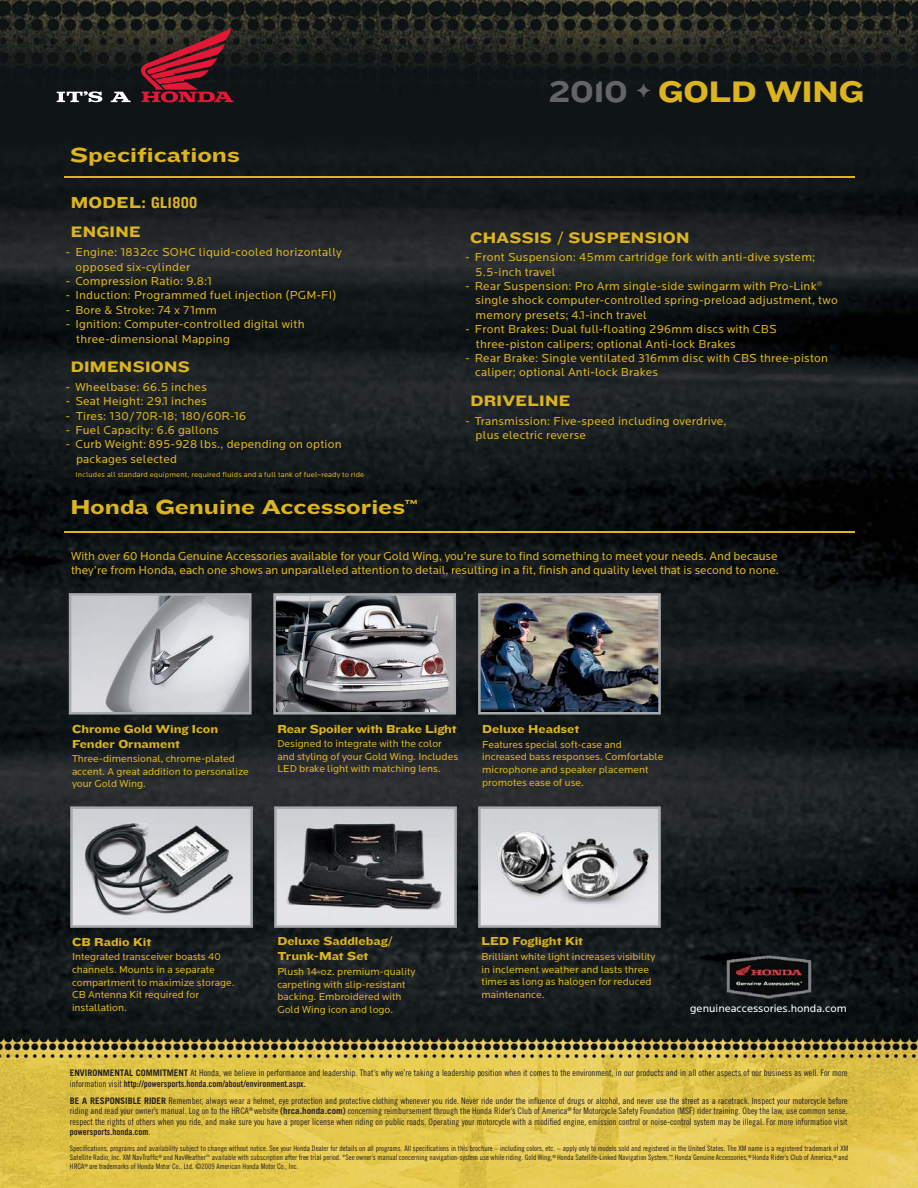
<style>
.page{position:relative;width:918px;height:1188px;background:#fff}
.page>*{position:absolute;margin:0;border:0;box-sizing:border-box;transform-origin:0 0}
.t1{font:30.75px "Knockout 53 Heviweight";letter-spacing:-.005em;color:#dcb41e}
.t2{font:21px "Knockout 54 Sumo";color:#dcb41e}
.t3{font:16.5px "Knockout 53 Heviweight";letter-spacing:.02em;color:#dcb41e}
.t4{font:15.75px "Knockout 53 Heviweight";letter-spacing:.02em;color:#dcb41e}
.t5{font:12px/14.4px "Locator";letter-spacing:.02em;color:#dcb41e}
.t6{font:12px/14.4px "Locator";color:#dcb41e}
.t7{font:12px/15px "Knockout 53 Heviweight";color:#dcb41e}
.t8{font:11.25px "Locator";color:#fff}
.t9{font:10.5px/12.6px "Locator";color:#dcb41e}
.t10{font:9px/10.5px "Trade Gothic Cond Eighteen";color:#231f20;text-align:justify}
.t11{font:9px "Trade Gothic Bold Cond Twenty";color:#231f20}
.t12{font:7.5px/9px "Trade Gothic Cond Eighteen";color:#231f20;text-align:justify}
.t13{font:7.5px "Locator";letter-spacing:.02em;color:#dcb41e}
.t14{font:6.15px "Knockout 54 Sumo";color:#dcb41e}
.s1{font-family:"Knockout 50 Welterweight"}
.s2{color:#636466}
.s3{font-family:"Monotype Sorts";font-size:18.3px;color:#636466}
.s4{font-family:"Trade Gothic";font-weight:700}
.s5{font-family:"Trade Gothic Cond Eighteen"}
</style>
<div class="page">
<img style="left:0;top:0;width:918px;height:1188px">
<img style="left:478px;top:593px;width:183px;height:122px">
<svg style="left:69px;top:593px;width:183px;height:122px;background:#bec0c5"></svg>
<svg style="left:273px;top:593px;width:183px;height:122px;background:#838185"></svg>
<svg style="left:70px;top:806px;width:183px;height:122px;background:#aeb0b4"></svg>
<svg style="left:478px;top:806px;width:183px;height:122px;background:#bdbec1"></svg>
<svg style="left:274px;top:806px;width:183px;height:122px;background:#85878a"></svg>
<hr style="left:64px;top:176px;width:791px;height:2px;background:#dcb41e">
<hr style="left:64px;top:531px;width:791px;height:2px;background:#dcb41e">
<svg style="left:111px;top:92px;width:20px;height:10px"></svg>
<svg style="left:141px;top:28px;width:93px;height:74px;background:#671c26"></svg>
<svg style="left:57px;top:91px;width:45px;height:11px"></svg>
<img style="left:726px;top:955px;width:86px;height:43px">
<h2 class="t2" style="left:70px;top:147px;width:171px">Specifications</h2>
<h3 class="t3" style="left:71px;top:196px;width:128px">MODEL: <span class="s1">GL1800</span></h3>
<h1 class="t1" style="left:549px;top:80px;width:317px"><span class="s2">2010</span> <span class="s3">F</span> GOLD WING</h1>
<h3 class="t4" style="left:71px;top:226px;width:72px">ENGINE</h3>
<p class="t5" style="left:76px;top:246px;width:268px;text-indent:-10px">- Engine: 1832cc SOHC liquid-cooled horizontally opposed six-cylinder</p>
<p class="t5" style="left:66px;top:275px;width:148px">- Compression Ratio: 9.8:1</p>
<p class="t5" style="left:66px;top:289px;width:272px">- Induction: Programmed fuel injection (PGM-FI)</p>
<p class="t5" style="left:66px;top:304px;width:152px">- Bore &amp; Stroke: 74 x 71mm</p>
<p class="t5" style="left:76px;top:318px;width:230px;text-indent:-10px">- Ignition: Computer-controlled digital with three-dimensional Mapping</p>
<h3 class="t4" style="left:470px;top:231px;width:221px">CHASSIS / SUSPENSION</h3>
<p class="t5" style="left:475px;top:251px;width:342px;text-indent:-10px">- Front Suspension: 45mm cartridge fork with anti-dive system;<br>5.5-inch travel</p>
<p class="t5" style="left:475px;top:280px;width:364px;text-indent:-10px">- Rear Suspension: Pro Arm single-side swingarm with Pro-Link<sup>® </sup>single shock computer-controlled spring-preload adjustment, two memory presets; 4.1-inch travel</p>
<p class="t5" style="left:476px;top:323px;width:302px;text-indent:-10px">- Front Brakes: Dual full-floating 296mm discs with CBS three-piston calipers; optional Anti-lock Brakes</p>
<p class="t5" style="left:475px;top:352px;width:354px;text-indent:-10px">- Rear Brake: Single ventilated 316mm disc with CBS three-piston caliper; optional Anti-lock Brakes</p>
<h3 class="t4" style="left:71px;top:361px;width:121px">DIMENSIONS</h3>
<p class="t5" style="left:66px;top:381px;width:143px">- Wheelbase: 66.5 inches</p>
<p class="t5" style="left:66px;top:395px;width:142px">- Seat Height: 29.1 inches</p>
<p class="t5" style="left:66px;top:410px;width:182px">- Tires: 130/70R-18; 180/60R-16</p>
<p class="t5" style="left:66px;top:424px;width:154px">- Fuel Capacity: 6.6 gallons</p>
<p class="t5" style="left:76px;top:438px;width:267px;text-indent:-10px">- Curb Weight: 895-928 lbs., depending on option packages selected</p>
<p class="t13" style="left:76px;top:472px;width:290px">Includes all standard equipment, required fluids and a full tank of fuel–ready to ride</p>
<h2 class="t2" style="left:70px;top:499px;width:336px">Honda Genuine Accessories</h2>
<p class="t14" style="left:405px;top:500px;width:14px">TM</p>
<p class="t6" style="left:71px;top:550px;width:709px">With over 60 Honda Genuine Accessories available for your Gold Wing, you’re sure to find something to meet your needs. And because they’re from Honda, each one shows an unparalleled attention to detail, resulting in a fit, finish and quality level that is second to none.</p>
<h3 class="t4" style="left:470px;top:395px;width:102px">DRIVELINE</h3>
<p class="t5" style="left:476px;top:415px;width:252px;text-indent:-10px">- Transmission: Five-speed including overdrive, plus electric reverse</p>
<p class="t7" style="left:72px;top:722px;width:148px">Chrome Gold Wing Icon<br>Fender Ornament</p>
<p class="t9" style="left:72px;top:754px;width:178px">Three-dimensional, chrome-plated accent. A great addition to personalize your Gold Wing.</p>
<p class="t7" style="left:277px;top:722px;width:181px">Rear Spoiler with Brake Light</p>
<p class="t9" style="left:277px;top:739px;width:182px">Designed to integrate with the color and styling of your Gold Wing. Includes<br>LED brake light with matching lens.</p>
<p class="t7" style="left:482px;top:723px;width:99px">Deluxe Headset</p>
<p class="t9" style="left:482px;top:739px;width:183px">Features special soft-case and increased bass responses. Comfortable microphone and speaker placement promotes ease of use.</p>
<p class="t7" style="left:72px;top:935px;width:81px">CB Radio Kit</p>
<p class="t9" style="left:72px;top:952px;width:164px">Integrated transceiver boasts 40 channels. Mounts in a separate compartment to maximize storage.<br>CB Antenna Kit required for installation.</p>
<p class="t7" style="left:277px;top:935px;width:117px">Deluxe Saddlebag/<br>Trunk-Mat Set</p>
<p class="t9" style="left:277px;top:966px;width:140px">Plush 14-oz. premium-quality carpeting with slip-resistant backing. Embroidered with<br>Gold Wing icon and logo.</p>
<p class="t7" style="left:482px;top:935px;width:103px">LED Foglight Kit</p>
<p class="t9" style="left:482px;top:951px;width:175px">Brilliant white light increases visibility in inclement weather and lasts three times as long as halogen for reduced maintenance.</p>
<p class="t8" style="left:690px;top:1004px;width:158px">genuineaccessories.honda.com</p>
<p class="t10" style="left:70px;top:1068px;width:779px"><span class="s4">ENVIRONMENTAL COMMITMENT</span> At Honda, we believe in performance and leadership. That’s why we’re taking a leadership position when it comes to the environment, in our products and in all other aspects of our business as well. For more</p>
<p class="t11" style="left:70px;top:1080px;width:237px"><span class="s5">information visit</span> http://powersports.honda.com/about/environment.aspx.</p>
<p class="t10" style="left:70px;top:1096px;width:779px"><span class="s4">BE A RESPONSIBLE RIDER</span> Remember, always wear a helmet, eye protection and protective clothing whenever you ride. Never ride under the influence of drugs or alcohol, and never use the street as a racetrack. Inspect your motorcycle before riding and read your owner’s manual. Log on to the HRCA<sup>®</sup> website <span class="s4">(hrca.honda.com)</span> concerning reimbursement through the Honda Rider’s Club of America<sup>®</sup> for Motorcycle Safety Foundation (MSF) rider training. Obey the law, use common sense, respect the rights of others when you ride, and make sure you have a proper license when riding on public roads. Operating your motorcycle with a modified engine, emission control or noise-control system may be illegal. For more information visit</p>
<p class="t11" style="left:70px;top:1129px;width:82px">powersports.honda.com<span class="s5">.</span></p>
<p class="t12" style="left:70px;top:1145px;width:780px">Specifications, programs and availability subject to change without notice. See your Honda Dealer for details on all programs. All specifications in this brochure – including colors, etc. – apply only to models sold and registered in the United States. The XM name is a registered trademark of XM Satellite Radio, Inc. XM NavTraffic<sup>®</sup> and NavWeather<sup>™</sup> available with subscription after free trial period. *See owner’s manual concerning navigation-system use while riding. Gold Wing,<sup>®</sup> Honda Satellite-Linked Navigation System,<sup>™</sup> Honda Genuine Accessories,<sup>®</sup> Honda Rider’s Club of America,<sup>®</sup> and HRCA<sup>®</sup> are trademarks of Honda Motor Co., Ltd. ©2009 American Honda Motor Co., Inc.</p>
</div>
